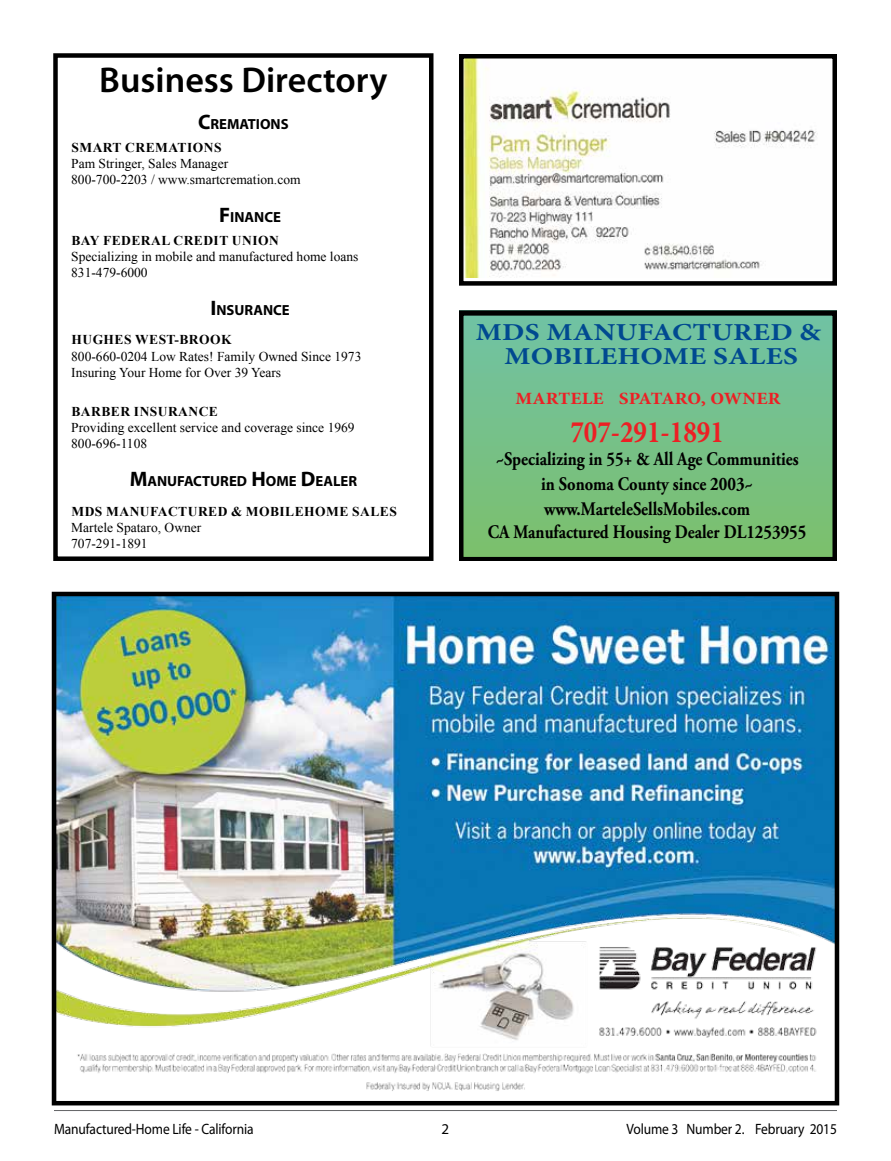
<style>
.page{position:relative;width:891px;height:1161px;background:#fff}
.page>*{position:absolute;margin:0;border:0;box-sizing:border-box;transform-origin:0 0}
.t1{font:600 36px "Myriad Pro";color:#000}
.t2{font:700 31.35px "Minion Pro";color:#ed1f24;scale:.86 1}
.t3{font:700 24.3px/24.3px "Minion Pro";letter-spacing:.01em;color:#004990;text-align:center;scale:1.21 1}
.t4{font:700 19.2px/25px "Adobe Garamond Pro";color:#000;text-align:center;scale:.86 1}
.t5{font:700 condensed 17.4px "Minion Pro";letter-spacing:.01em;color:#ed1f24;scale:1.21 1}
.t6{font:15px "Myriad Pro";letter-spacing:-.01em;color:#000;scale:.9 1}
.t7{font:15px "Myriad Pro";letter-spacing:-.01em;color:#000}
.t8{font:700 14.7px "Myriad Pro";color:#000}
.t9{font:13.5px/16.2px "Times New Roman";color:#000}
.t10{font:700 13.5px "Times New Roman";letter-spacing:.035em;color:#000}
.s1{font-size:21px}
</style>
<div class="page">
<img style="left:57px;top:597px;width:777px;height:494px">
<div style="left:52px;top:592px;width:787px;height:513px;border:4px solid #000"></div>
<div style="left:53px;top:53px;width:381px;height:508px;border:4px solid #000"></div>
<img style="left:464px;top:59px;width:354px;height:219px">
<div style="left:459px;top:54px;width:378px;height:232px;border:4px solid #000"></div>
<svg style="left:459px;top:311px;width:378px;height:250px;background:#6fb580"></svg>
<hr style="left:54px;top:1110px;width:783px;height:1px;background:#636466">
<h1 class="t1" style="left:99px;top:57px;width:290px">Business Directory</h1>
<p class="t8" style="left:198px;top:114px;width:92px"><span class="s1">C</span>REMATIONS</p>
<p class="t10" style="left:71px;top:138px;width:152px">SMART CREMATIONS</p>
<p class="t9" style="left:71px;top:155px;width:231px">Pam Stringer, Sales Manager<br>800-700-2203 / www.smartcremation.com</p>
<p class="t8" style="left:219px;top:207px;width:63px"><span class="s1">F</span>INANCE</p>
<p class="t10" style="left:71px;top:231px;width:209px">BAY FEDERAL CREDIT UNION</p>
<p class="t9" style="left:71px;top:248px;width:289px">Specializing in mobile and manufactured home loans<br>831-479-6000</p>
<p class="t8" style="left:210px;top:300px;width:81px"><span class="s1">I</span> NSURANCE</p>
<p class="t10" style="left:71px;top:330px;width:162px">HUGHES WEST-BROOK</p>
<p class="t9" style="left:71px;top:348px;width:292px">800-660-0204 Low Rates! Family Owned Since 1973<br>Insuring Your Home for Over 39 Years</p>
<p class="t10" style="left:71px;top:402px;width:148px">BARBER INSURANCE</p>
<p class="t9" style="left:71px;top:419px;width:285px">Providing excellent service and coverage since 1969<br>800-696-1108</p>
<p class="t8" style="left:130px;top:471px;width:229px"><span class="s1">M</span>ANUFACTURED <span class="s1">H</span>OME <span class="s1">D</span>EALER</p>
<p class="t10" style="left:71px;top:501px;width:327px">MDS MANUFACTURED &amp; MOBILEHOME SALES</p>
<p class="t9" style="left:71px;top:519px;width:132px">Martele Spataro, Owner<br>707-291-1891</p>
<h3 class="t3" style="left:476px;top:320px;width:286px">MDS MANUFACTURED &amp;<br>MOBILEHOME SALES</h3>
<p class="t5" style="left:515px;top:387px;width:221px">MARTELE SPATARO, OWNER</p>
<h2 class="t2" style="left:570px;top:409px;width:180px">707-291-1891</h2>
<h3 class="t4" style="left:496px;top:446px;width:354px">~Specializing in 55+ &amp; All Age Communities in Sonoma County since 2003~ www.MarteleSellsMobiles.com</h3>
<h3 class="t4" style="left:488px;top:519px;width:372px">CA Manufactured Housing Dealer DL1253955</h3>
<p class="t6" style="left:54px;top:1120px;width:223px">Manufactured-Home Life - California</p>
<p class="t7" style="left:442px;top:1120px;width:9px">2</p>
<p class="t6" style="left:627px;top:1120px;width:235px">Volume 3 Number 2. February 2015</p>
</div>
